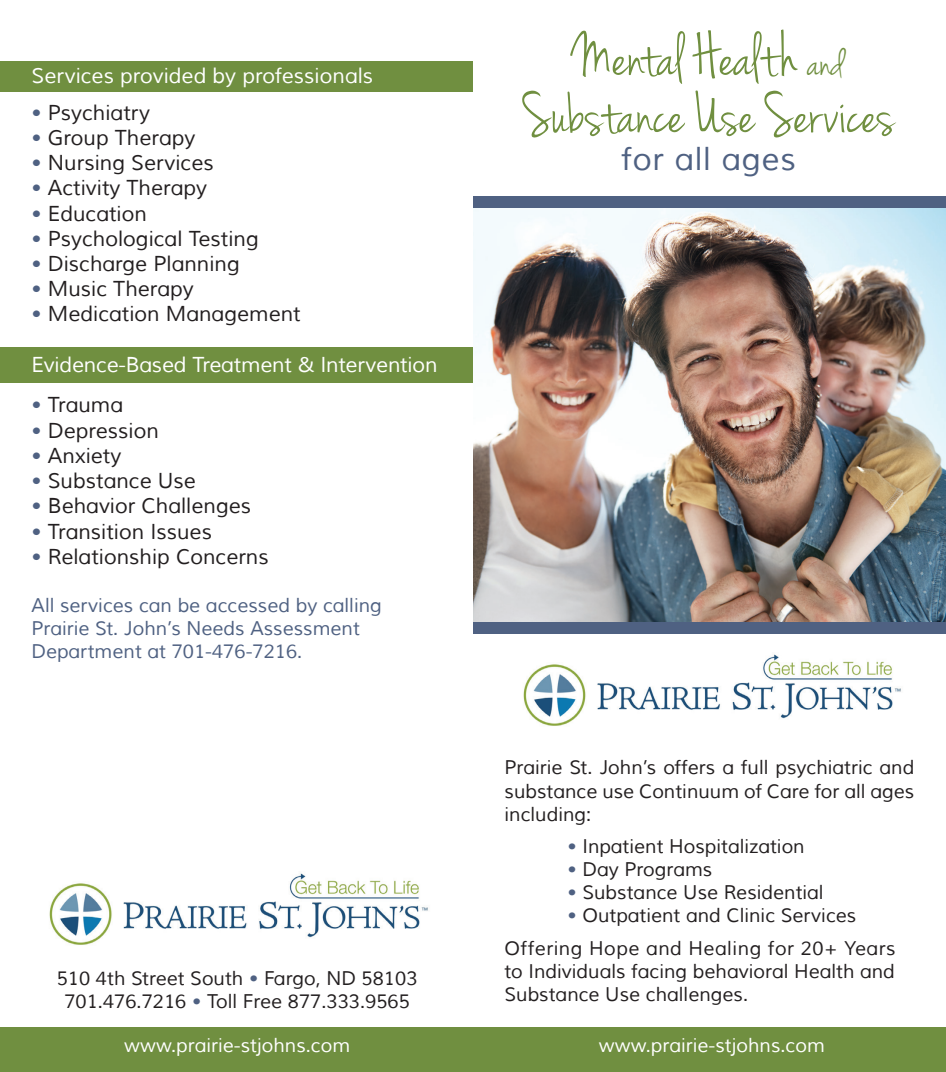
<style>
.page{position:relative;width:946px;height:1072px;background:#fff}
.page>*{position:absolute;margin:0;border:0;box-sizing:border-box;transform-origin:0 0}
.t1{font:63px/57.2px "Jenna Sue";color:#708f40;text-align:center}
.t2{font:31.5px "Muli";letter-spacing:.025em;color:#4f6182}
.t3{font:21px "Muli";color:#231f20}
.t4{font:21px "Muli";letter-spacing:-.01em;color:#fff}
.t5{font:19.25px/23.1px "Muli";color:#231f20;text-align:center}
.t6{font:19.25px/23.1px "Muli";color:#4f6182}
.t7{font:19.25px/32.2px "Muli";letter-spacing:.025em;color:#231f20}
.t8{font:19.25px "Muli";color:#fff}
.s1{color:#4f6182}
.s2{font-size:42px}
</style>
<div class="page">
<div style="left:0;top:347px;width:473px;height:36px;background:#708f40"></div>
<div style="left:0;top:61px;width:473px;height:31px;background:#708f40"></div>
<div style="left:0;top:1026px;width:945px;height:45px;background:#708f40"></div>
<img style="left:523px;top:654px;width:378px;height:72px">
<img style="left:49px;top:873px;width:379px;height:72px">
<img style="left:473px;top:207px;width:472px;height:414px">
<div style="left:472px;top:196px;width:473px;height:11px;background:#4f6182"></div>
<div style="left:473px;top:621px;width:472px;height:12px;background:#4f6182"></div>
<p class="t4" style="left:32px;top:63px;width:343px">Services provided by professionals</p>
<p class="t3" style="left:32px;top:99px;width:120px"><span class="s1">•</span> Psychiatry</p>
<p class="t3" style="left:32px;top:125px;width:165px"><span class="s1">•</span> Group Therapy</p>
<p class="t3" style="left:32px;top:150px;width:183px"><span class="s1">•</span> Nursing Services</p>
<p class="t3" style="left:32px;top:175px;width:177px"><span class="s1">•</span> Activity Therapy</p>
<p class="t3" style="left:32px;top:200px;width:117px"><span class="s1">•</span> Education</p>
<p class="t3" style="left:32px;top:225px;width:229px"><span class="s1">•</span> Psychological Testing</p>
<p class="t3" style="left:32px;top:251px;width:210px"><span class="s1">•</span> Discharge Planning</p>
<p class="t3" style="left:32px;top:276px;width:164px"><span class="s1">•</span> Music Therapy</p>
<p class="t3" style="left:32px;top:301px;width:270px"><span class="s1">•</span> Medication Management</p>
<p class="t4" style="left:32px;top:351px;width:407px">Evidence-Based Treatment &amp; Intervention</p>
<p class="t3" style="left:32px;top:392px;width:93px"><span class="s1">•</span> Trauma</p>
<p class="t3" style="left:32px;top:417px;width:129px"><span class="s1">•</span> Depression</p>
<p class="t3" style="left:32px;top:442px;width:91px"><span class="s1">•</span> Anxiety</p>
<p class="t3" style="left:32px;top:468px;width:166px"><span class="s1">•</span> Substance Use</p>
<p class="t3" style="left:32px;top:493px;width:221px"><span class="s1">•</span> Behavior Challenges</p>
<p class="t3" style="left:32px;top:518px;width:182px"><span class="s1">•</span> Transition Issues</p>
<p class="t3" style="left:32px;top:543px;width:238px"><span class="s1">•</span> Relationship Concerns</p>
<p class="t6" style="left:32px;top:594px;width:352px">All services can be accessed by calling<br>Prairie St. John’s Needs Assessment<br>Department at 701-476-7216.</p>
<p class="t5" style="left:57px;top:966px;width:362px">510 4th Street South <span class="s1">•</span> Fargo, ND 58103<br>701.476.7216 <span class="s1">•</span> Toll Free 877.333.9565</p>
<p class="t8" style="left:124px;top:1033px;width:227px">www.prairie-stjohns.com</p>
<h1 class="t1" style="left:522px;top:31px;width:373px">Mental Health <span class="s2">and<br></span>Substance Use Services</h1>
<h2 class="t2" style="left:621px;top:140px;width:176px">for all ages</h2>
<p class="t5" style="left:504px;top:756px;width:411px;text-align:justify">Prairie St. John’s offers a full psychiatric and substance use Continuum of Care for all ages including:</p>
<p class="t5" style="left:567px;top:834px;width:238px"><span class="s1">•</span> Inpatient Hospitalization</p>
<p class="t5" style="left:567px;top:858px;width:146px"><span class="s1">•</span> Day Programs</p>
<p class="t5" style="left:567px;top:881px;width:257px"><span class="s1">•</span> Substance Use Residential</p>
<p class="t7" style="left:504px;top:899px;width:392px;text-indent:63px"><span class="s1">•</span> Outpatient and Clinic Services<br>Offering Hope and Healing for 20+ Years</p>
<p class="t5" style="left:504px;top:959px;width:392px;text-align:left">to Individuals facing behavioral Health and<br>Substance Use challenges.</p>
<p class="t8" style="left:598px;top:1033px;width:227px">www.prairie-stjohns.com</p>
</div>
